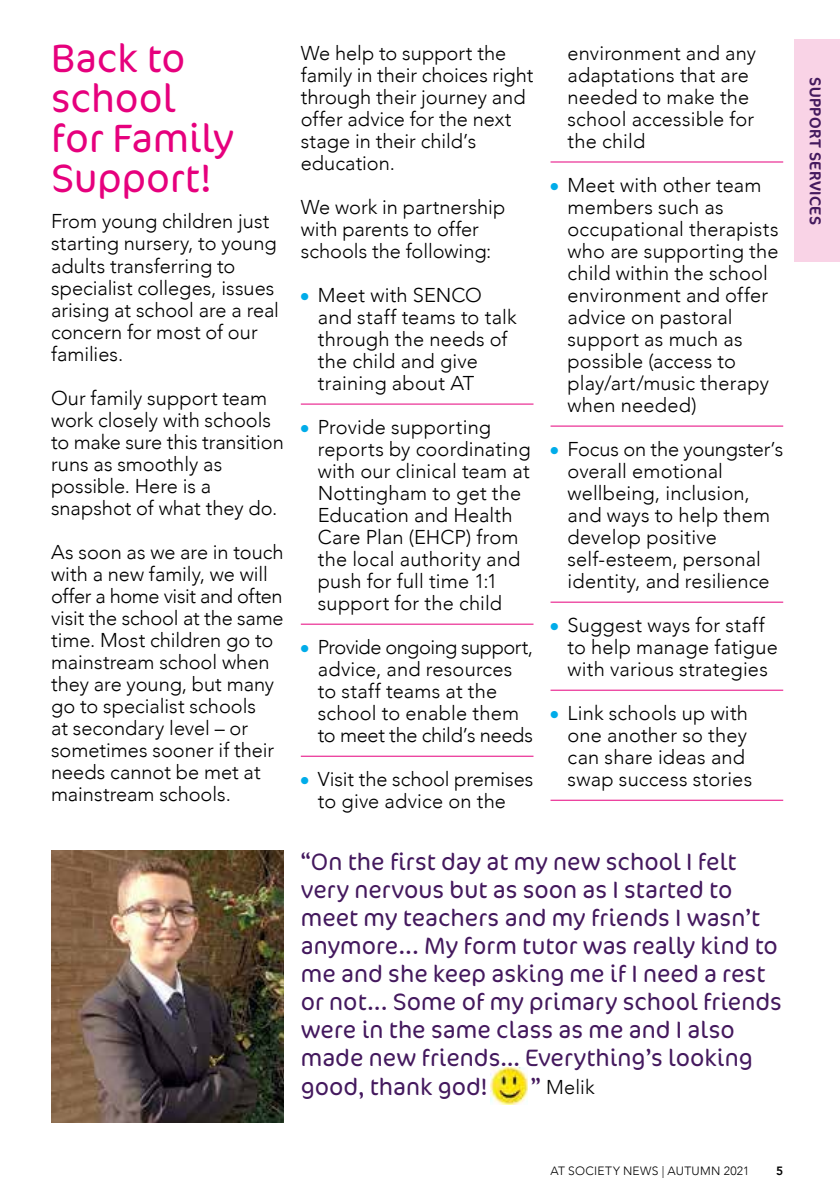
<style>
.page{position:relative;width:840px;height:1191px;background:#fff}
.page>*{position:absolute;margin:0;border:0;box-sizing:border-box;transform-origin:0 0}
.t1{font:300 40px/40px "Cocon OT";color:#e6007d}
.t2{font:300 24px/28px "Cocon OT";letter-spacing:.005em;color:#44195e}
.t3{font:300 20px/22px "Avenir";letter-spacing:.005em;color:#000}
.t4{font:16px "Cocon OT";letter-spacing:.03em;color:#44195e}
.t5{font:300 12px "Avenir";letter-spacing:.025em;color:#000}
.t6{font:800 12px "Avenir";color:#000}
.s1{color:#00ace9}
.s2{font-family:"Cocon OT";font-size:24px;color:#44195e}
</style>
<div class="page">
<div style="left:794px;top:40px;width:45px;height:222px;background:#f9d3e6"></div>
<img style="left:51px;top:850px;width:232px;height:273px">
<hr style="left:300px;top:404px;width:233px;height:1px;background:#e6007d">
<hr style="left:300px;top:624px;width:233px;height:1px;background:#e6007d">
<hr style="left:300px;top:756px;width:233px;height:1px;background:#e6007d">
<hr style="left:550px;top:162px;width:232px;height:1px;background:#e6007d">
<hr style="left:550px;top:426px;width:232px;height:1px;background:#e6007d">
<hr style="left:550px;top:602px;width:232px;height:1px;background:#e6007d">
<hr style="left:550px;top:690px;width:232px;height:1px;background:#e6007d">
<hr style="left:550px;top:800px;width:232px;height:1px;background:#e6007d">
<img style="left:490px;top:1067px;width:37px;height:37px">
<h1 class="t1" style="left:51px;top:40px;width:184px">Back to school for Family<br>Support!</h1>
<p class="t3" style="left:51px;top:211px;width:229px">From young children just starting nursery, to young adults transferring to specialist colleges, issues arising at school are a real concern for most of our families.</p>
<p class="t3" style="left:51px;top:387px;width:234px">Our family support team work closely with schools to make sure this transition runs as smoothly as possible. Here is a snapshot of what they do.</p>
<p class="t3" style="left:51px;top:541px;width:234px">As soon as we are in touch with a new family, we will offer a home visit and often visit the school at the same time. Most children go to mainstream school when they are young, but many go to specialist schools<br>at secondary level – or sometimes sooner if their needs cannot be met at mainstream schools.</p>
<p class="t3" style="left:300px;top:42px;width:234px">We help to support the family in their choices right through their journey and offer advice for the next stage in their child’s education.</p>
<p class="t3" style="left:300px;top:196px;width:206px">We work in partnership with parents to offer schools the following:</p>
<p class="t3" style="left:317px;top:284px;width:200px;text-indent:-17px"><span class="s1">●</span> Meet with SENCO and staff teams to talk through the needs of the child and give training about AT</p>
<p class="t3" style="left:317px;top:416px;width:214px;text-indent:-17px"><span class="s1">●</span> Provide supporting reports by coordinating with our clinical team at<br>Nottingham to get the<br>Education and Health<br>Care Plan (EHCP) from the local authority and push for full time 1:1 support for the child</p>
<p class="t3" style="left:317px;top:636px;width:217px;text-indent:-17px"><span class="s1">●</span> Provide ongoing support, advice, and resources to staff teams at the school to enable them to meet the child’s needs</p>
<p class="t3" style="left:300px;top:768px;width:234px;text-align:center"><span class="s1">●</span> Visit the school premises to give advice on the</p>
<p class="t3" style="left:567px;top:42px;width:190px">environment and any adaptations that are needed to make the school accessible for the child</p>
<p class="t3" style="left:567px;top:174px;width:212px;text-indent:-17px"><span class="s1">●</span> Meet with other team members such as occupational therapists who are supporting the child within the school environment and offer advice on pastoral support as much as possible (access to play/art/music therapy when needed)</p>
<p class="t3" style="left:567px;top:438px;width:217px;text-indent:-17px"><span class="s1">●</span> Focus on the youngster’s overall emotional wellbeing, inclusion, and ways to help them develop positive self-esteem, personal identity, and resilience</p>
<p class="t3" style="left:567px;top:614px;width:212px;text-indent:-17px"><span class="s1">●</span> Suggest ways for staff to help manage fatigue with various strategies</p>
<p class="t3" style="left:567px;top:702px;width:186px;text-indent:-17px"><span class="s1">●</span> Link schools up with one another so they can share ideas and swap success stories</p>
<p class="t2" style="left:300px;top:848px;width:482px">“On the first day at my new school I felt very nervous but as soon as I started to meet my teachers and my friends I wasn’t anymore... My form tutor was really kind to me and she keep asking me if I need a rest or not... Some of my primary school friends were in the same class as me and I also made new friends… Everything’s looking good, thank god!</p>
<p class="t3" style="left:530px;top:1076px;width:66px"><span class="s2">”</span> Melik</p>
<p class="t5" style="left:550px;top:1163px;width:200px">AT SOCIETY NEWS | AUTUMN 2021</p>
<p class="t6" style="left:775px;top:1161px;width:9px">5</p>
<p class="t4" style="left:824px;top:77px;width:149px;rotate:90deg">SUPPORT SERVICES</p>
</div>
